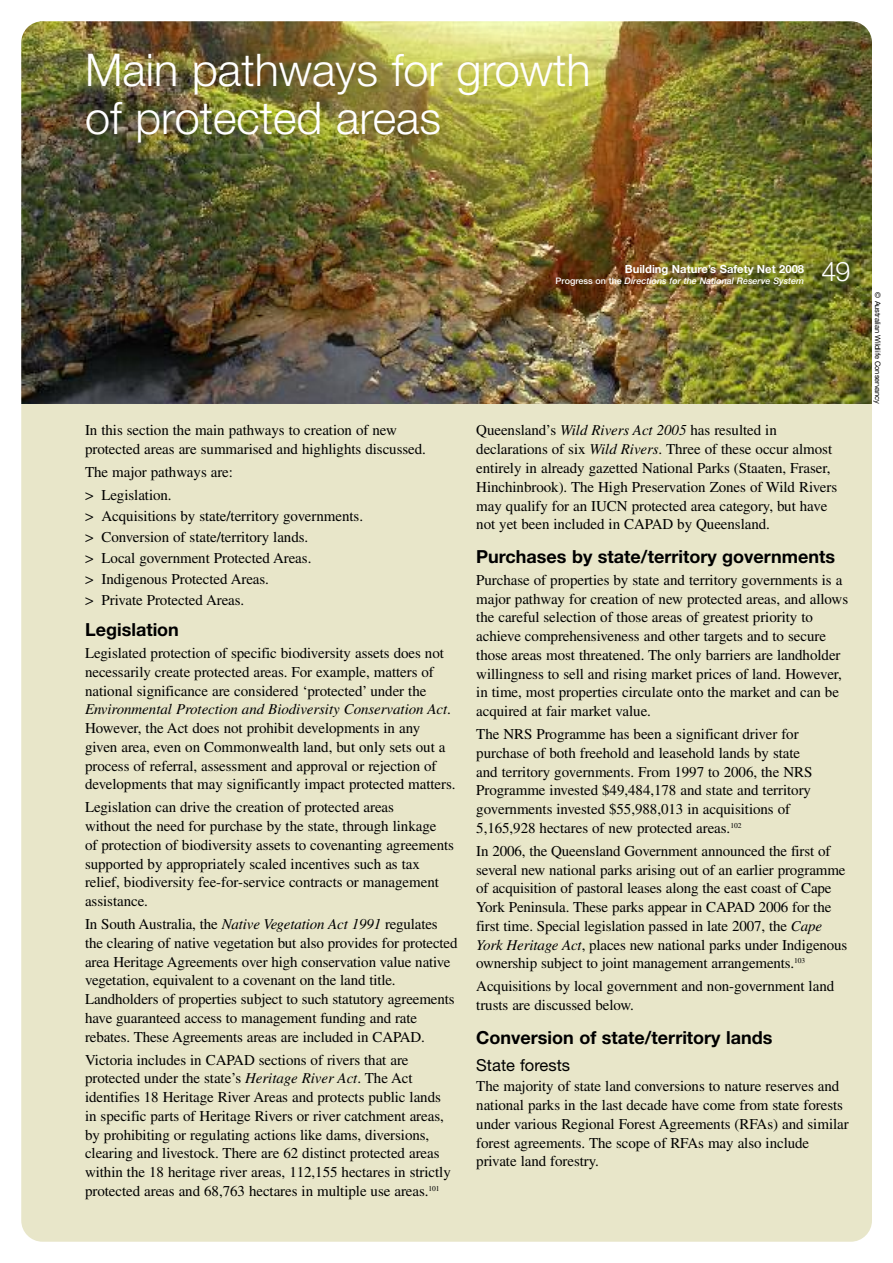
<style>
.page{position:relative;width:893px;height:1263px;background:#fff}
.page>*{position:absolute;margin:0;border:0;box-sizing:border-box;transform-origin:0 0}
.t1{font:45px/48px "Helvetica Neue Light TT";color:#fff}
.t2{font:27px "Helvetica Neue Light TT";color:#fff}
.t3{font:700 18px "Helvetica Neue";color:#000}
.t4{font:16.5px "Helvetica Neue";color:#000}
.t5{font:15px/18.8px "Times";letter-spacing:-.005em;color:#000}
.t6{font:700 11.25px "Helvetica Neue";color:#fff}
.t7{font:italic 500 9px "Helvetica Neue";color:#fff}
.t8{font:7.5px "Helvetica Neue";letter-spacing:-.01em;color:#000}
.s1{font-style:normal}
.s2{font-style:italic}
</style>
<div class="page">
<div style="left:21px;top:255px;width:851px;height:987px;background:#e8e6c9;border-radius:21px"></div>
<img style="left:21px;top:21px;width:851px;height:383px">
<h1 class="t1" style="left:85px;top:45px;width:507px">Main pathways for growth of protected areas</h1>
<p class="t6" style="left:625px;top:262px;width:181px">Building Nature’s Safety Net 2008</p>
<p class="t7" style="left:556px;top:278px;width:250px"><span class="s1">Progress on the</span> Directions for the National Reserve System</p>
<h2 class="t2" style="left:821px;top:255px;width:30px">49</h2>
<p class="t5" style="left:85px;top:423px;width:342px">In this section the main pathways to creation of new protected areas are summarised and highlights discussed.</p>
<p class="t5" style="left:85px;top:462px;width:150px;line-height:23px">The major pathways are: &gt; Legislation.</p>
<p class="t5" style="left:85px;top:507px;width:280px;line-height:20.9px">&gt; Acquisitions by state/territory governments. &gt; Conversion of state/territory lands.<br>&gt; Local government Protected Areas.<br>&gt; Indigenous Protected Areas.<br>&gt; Private Protected Areas.</p>
<p class="t3" style="left:85px;top:619px;width:95px">Legislation</p>
<p class="t5" style="left:85px;top:645px;width:372px">Legislated protection of specific biodiversity assets does not necessarily create protected areas. For example, matters of national significance are considered ‘protected’ under the <span class="s2">Environmental Protection and Biodiversity Conservation Act</span>.<br>However, the Act does not prohibit developments in any given area, even on Commonwealth land, but only sets out a process of referral, assessment and approval or rejection of developments that may significantly impact protected matters.</p>
<p class="t5" style="left:85px;top:799px;width:370px">Legislation can drive the creation of protected areas<br>without the need for purchase by the state, through linkage<br>of protection of biodiversity assets to covenanting agreements supported by appropriately scaled incentives such as tax relief, biodiversity fee-for-service contracts or management assistance.</p>
<p class="t5" style="left:85px;top:916px;width:374px">In South Australia, the <span class="s2">Native Vegetation Act 1991</span> regulates the clearing of native vegetation but also provides for protected area Heritage Agreements over high conservation value native vegetation, equivalent to a covenant on the land title.<br>Landholders of properties subject to such statutory agreements have guaranteed access to management funding and rate rebates. These Agreements areas are included in CAPAD.</p>
<p class="t5" style="left:85px;top:1052px;width:367px">Victoria includes in CAPAD sections of rivers that are protected under the state’s <span class="s2">Heritage River Act</span>. The Act identifies 18 Heritage River Areas and protects public lands in specific parts of Heritage Rivers or river catchment areas, by prohibiting or regulating actions like dams, diversions, clearing and livestock. There are 62 distinct protected areas within the 18 heritage river areas, 112,155 hectares in strictly protected areas and 68,763 hectares in multiple use areas.<sup>101</sup></p>
<p class="t5" style="left:476px;top:423px;width:363px">Queensland’s <span class="s2">Wild Rivers Act 2005</span> has resulted in declarations of six <span class="s2">Wild Rivers</span>. Three of these occur almost entirely in already gazetted National Parks (Staaten, Fraser, Hinchinbrook). The High Preservation Zones of Wild Rivers may qualify for an IUCN protected area category, but have not yet been included in CAPAD by Queensland.</p>
<p class="t3" style="left:476px;top:545px;width:360px">Purchases by state/territory governments</p>
<p class="t5" style="left:476px;top:572px;width:373px">Purchase of properties by state and territory governments is a major pathway for creation of new protected areas, and allows the careful selection of those areas of greatest priority to achieve comprehensiveness and other targets and to secure those areas most threatened. The only barriers are landholder willingness to sell and rising market prices of land. However, in time, most properties circulate onto the market and can be acquired at fair market value.</p>
<p class="t5" style="left:476px;top:726px;width:338px">The NRS Programme has been a significant driver for purchase of both freehold and leasehold lands by state and territory governments. From 1997 to 2006, the NRS Programme invested $49,484,178 and state and territory governments invested $55,988,013 in acquisitions of 5,165,928 hectares of new protected areas.<sup>102</sup></p>
<p class="t5" style="left:476px;top:843px;width:373px">In 2006, the Queensland Government announced the first of several new national parks arising out of an earlier programme of acquisition of pastoral leases along the east coast of Cape York Peninsula. These parks appear in CAPAD 2006 for the first time. Special legislation passed in late 2007, the <span class="s2">Cape York Heritage Act</span>, places new national parks under Indigenous ownership subject to joint management arrangements.<sup>103</sup></p>
<p class="t5" style="left:476px;top:978px;width:359px">Acquisitions by local government and non-government land trusts are discussed below.</p>
<p class="t3" style="left:476px;top:1026px;width:298px">Conversion of state/territory lands</p>
<p class="t4" style="left:476px;top:1059px;width:95px">State forests</p>
<p class="t5" style="left:476px;top:1078px;width:374px">The majority of state land conversions to nature reserves and national parks in the last decade have come from state forests under various Regional Forest Agreements (RFAs) and similar forest agreements. The scope of RFAs may also include private land forestry.</p>
<p class="t8" style="left:880px;top:292px;width:113px;rotate:90deg">© Australian Wildlife Conservancy</p>
</div>
